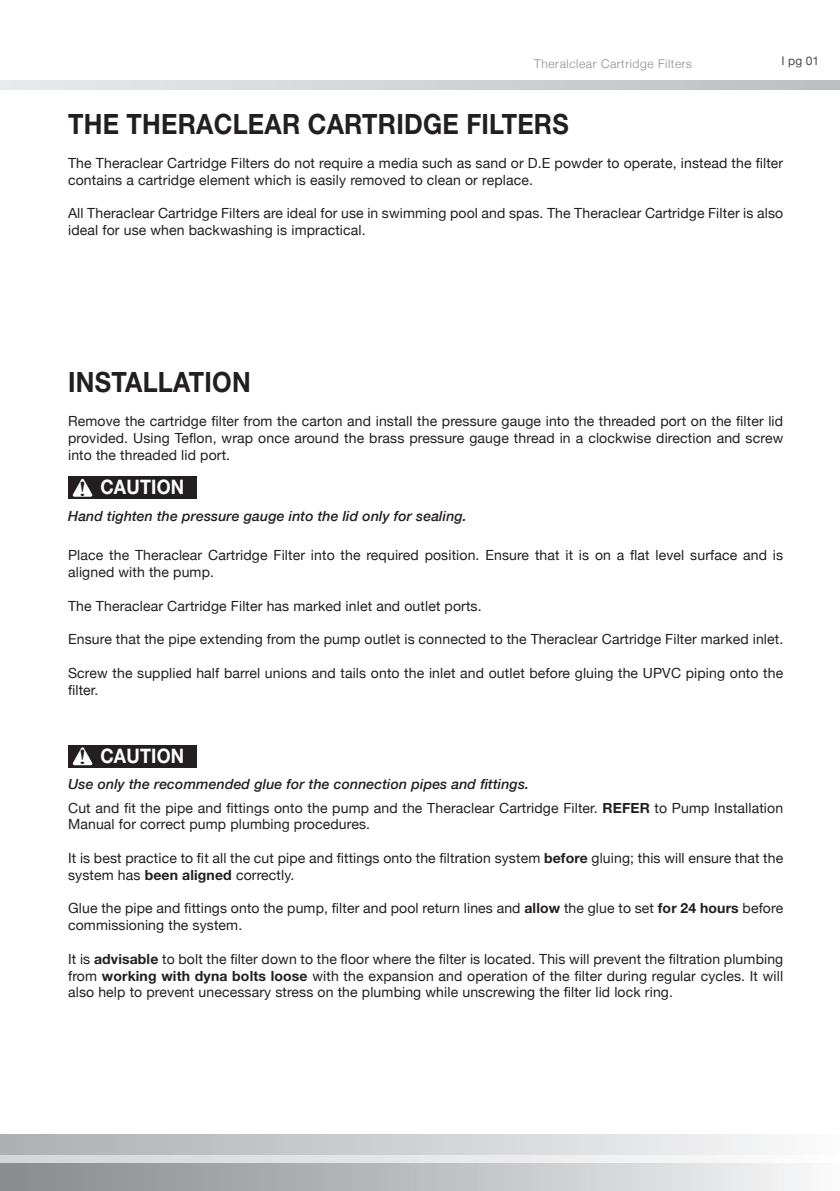
<style>
.page{position:relative;width:840px;height:1191px;background:#fff}
.page>*{position:absolute;margin:0;border:0;box-sizing:border-box;transform-origin:0 0}
.Paragraph_Style_1{font:700 28px "Helvetica Neue LT Std";letter-spacing:.01em;color:#231f20;scale:.9 1}
.Paragraph_Style_1-2{font:700 20px "Helvetica Neue LT Std";letter-spacing:.01em;color:#fff;scale:.9 1}
.Paragraph_Style_1-3{font:14px/16.8px "Helvetica Neue";letter-spacing:.01em;color:#231f20}
.Paragraph_Style_1-4{font:italic 500 14px "Helvetica Neue";letter-spacing:.01em;color:#231f20}
.Paragraph_Style_1-5{font:300 12px "Helvetica Neue";letter-spacing:.05em;color:#8a8c8f}
.Paragraph_Style_1-6{font:12px "Helvetica Neue";color:#4b4c4d}
.s1{font-family:"Helvetica Neue LT Std"}
.s2{font-family:"Helvetica Neue LT Std";font-weight:700}
</style>
<div class="page">
<div style="left:0;top:1162px;width:839px;height:29px;background:linear-gradient(to right,#86878b,#f6f6f7)"></div>
<svg style="left:0;top:1154px;width:772px;height:8px"></svg>
<div style="left:0;top:1134px;width:839px;height:20px;background:linear-gradient(to right,#acadb1,#f9f9fa)"></div>
<svg style="left:0;top:80px;width:839px;height:10px;background:#d3d4d6"></svg>
<div style="left:68px;top:476px;width:129px;height:23px;background:#231f20"></div>
<div style="left:68px;top:745px;width:129px;height:22px;background:#231f20"></div>
<svg style="left:72px;top:478px;width:21px;height:19px"></svg>
<svg style="left:72px;top:747px;width:21px;height:19px"></svg>
<p class="Paragraph_Style_1-5" style="left:534px;top:56px;width:159px">Theralclear Cartridge Filters</p>
<p class="Paragraph_Style_1-6" style="left:781px;top:54px;width:39px"><span class="s1">I</span> pg 01</p>
<p class="Paragraph_Style_1" style="left:68px;top:107px;width:557px">THE THERACLEAR CARTRIDGE FILTERS</p>
<p class="Paragraph_Style_1-3" style="left:68px;top:154px;width:716px">The Theraclear Cartridge Filters do not require a media such as sand or D.E powder to operate, instead the filter contains a cartridge element which is easily removed to clean or replace.</p>
<p class="Paragraph_Style_1-3" style="left:68px;top:205px;width:716px">All Theraclear Cartridge Filters are ideal for use in swimming pool and spas. The Theraclear Cartridge Filter is also ideal for use when backwashing is impractical.</p>
<p class="Paragraph_Style_1" style="left:68px;top:365px;width:204px">INSTALLATION</p>
<p class="Paragraph_Style_1-3" style="left:68px;top:412px;width:716px;text-align:justify">Remove the cartridge filter from the carton and install the pressure gauge into the threaded port on the filter lid provided. Using Teflon, wrap once around the brass pressure gauge thread in a clockwise direction and screw into the threaded lid port.</p>
<p class="Paragraph_Style_1-2" style="left:100px;top:475px;width:95px">CAUTION</p>
<p class="Paragraph_Style_1-4" style="left:68px;top:504px;width:400px">Hand tighten the pressure gauge into the lid only for sealing.</p>
<p class="Paragraph_Style_1-3" style="left:68px;top:547px;width:716px">Place the Theraclear Cartridge Filter into the required position. Ensure that it is on a flat level surface and is aligned with the pump.</p>
<p class="Paragraph_Style_1-3" style="left:68px;top:597px;width:415px">The Theraclear Cartridge Filter has marked inlet and outlet ports.</p>
<p class="Paragraph_Style_1-3" style="left:68px;top:631px;width:713px">Ensure that the pipe extending from the pump outlet is connected to the Theraclear Cartridge Filter marked inlet.</p>
<p class="Paragraph_Style_1-3" style="left:68px;top:664px;width:716px">Screw the supplied half barrel unions and tails onto the inlet and outlet before gluing the UPVC piping onto the filter.</p>
<p class="Paragraph_Style_1-2" style="left:100px;top:743px;width:95px">CAUTION</p>
<p class="Paragraph_Style_1-4" style="left:68px;top:772px;width:462px">Use only the recommended glue for the connection pipes and fittings.</p>
<p class="Paragraph_Style_1-3" style="left:68px;top:799px;width:716px">Cut and fit the pipe and fittings onto the pump and the Theraclear Cartridge Filter. <span class="s2">REFER</span> to Pump Installation<br>Manual for correct pump plumbing procedures.</p>
<p class="Paragraph_Style_1-3" style="left:68px;top:849px;width:716px">It is best practice to fit all the cut pipe and fittings onto the filtration system <span class="s2">before</span> gluing; this will ensure that the system has <span class="s2">been aligned</span> correctly.</p>
<p class="Paragraph_Style_1-3" style="left:68px;top:899px;width:716px">Glue the pipe and fittings onto the pump, filter and pool return lines and <span class="s2">allow</span> the glue to set <span class="s2">for 24 hours</span> before commissioning the system.</p>
<p class="Paragraph_Style_1-3" style="left:68px;top:950px;width:716px;text-align:justify">It is <span class="s2">advisable</span> to bolt the filter down to the floor where the filter is located. This will prevent the filtration plumbing from <span class="s2">working with dyna bolts loose</span> with the expansion and operation of the filter during regular cycles. It will also help to prevent unecessary stress on the plumbing while unscrewing the filter lid lock ring.</p>
</div>
